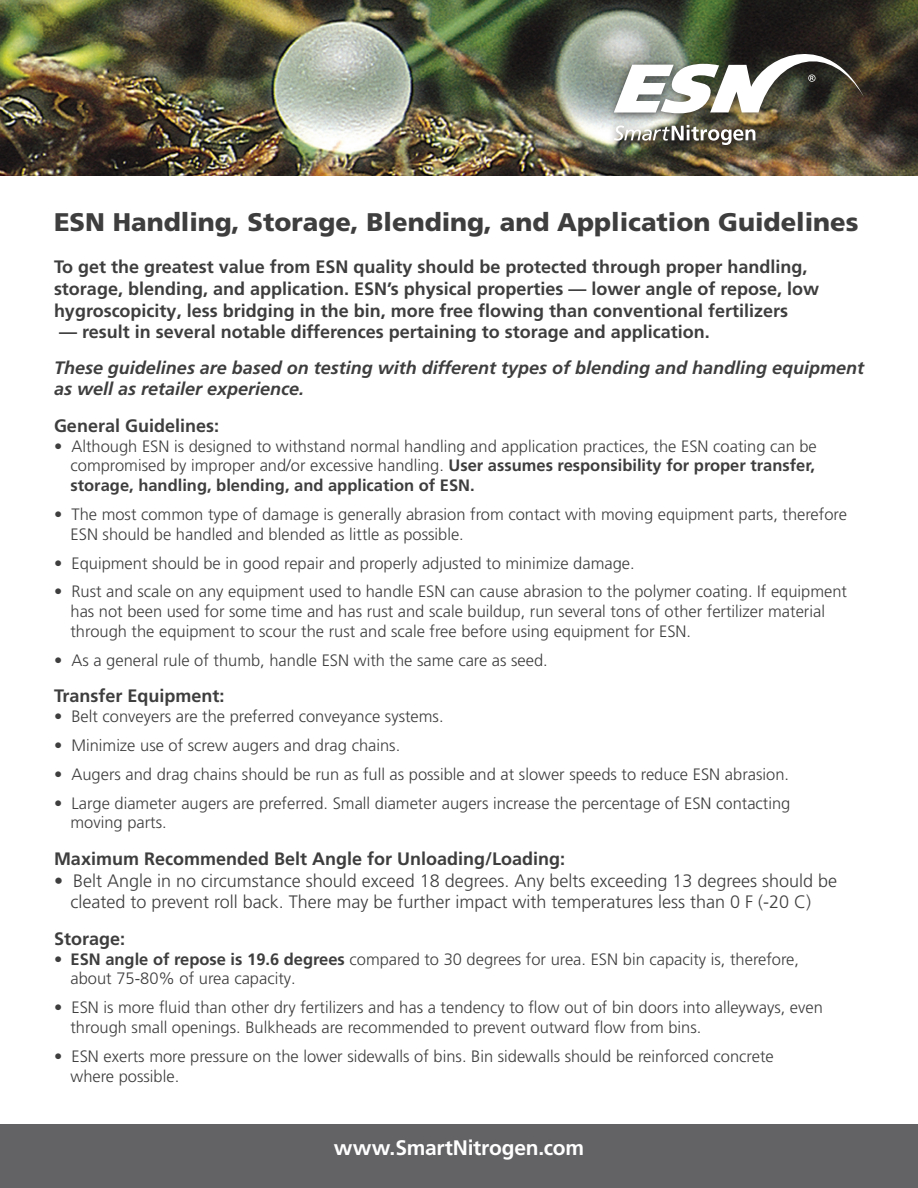
<style>
.page{position:relative;width:918px;height:1188px;background:#fff}
.page>*{position:absolute;margin:0;border:0;box-sizing:border-box;transform-origin:0 0}
.t1{font:900 25.5px "Frutiger LT Pro";color:#3e3e3f}
.Fact_Sheet_Subhead{font:700 21px "Frutiger LT Pro";letter-spacing:-.01em;color:#fff}
.t2{font:700 18px/21.6px "Frutiger LT Pro";color:#3e3e3f}
.t3{font:300 18px/21.6px "Frutiger LT Pro";color:#3e3e3f;text-align:center}
.t4{font:italic 700 18px/21px "Frutiger LT Pro";color:#3e3e3f}
.t5{font:300 16.5px/19.8px "Frutiger LT Pro";color:#3e3e3f}
.s1{font-weight:700}
</style>
<div class="page">
<div style="left:0;top:1124px;width:918px;height:64px;background:#636366"></div>
<img style="left:0;top:0;width:918px;height:176px">
<div style="left:608px;top:47px;width:263px;height:107px;background:#231f20;opacity:.75"></div>
<svg style="left:614px;top:125px;width:141px;height:20px"></svg>
<svg style="left:614px;top:54px;width:250px;height:59px"></svg>
<p class="t1" style="left:54px;top:206px;width:806px">ESN Handling, Storage, Blending, and Application Guidelines</p>
<p class="t2" style="left:54px;top:256px;width:767px">To get the greatest value from ESN quality should be protected through proper handling, storage, blending, and application. ESN’s physical properties — lower angle of repose, low hygroscopicity, less bridging in the bin, more free flowing than conventional fertilizers</p>
<p class="t2" style="left:59px;top:321px;width:652px">— result in several notable differences pertaining to storage and application.</p>
<p class="t4" style="left:54px;top:358px;width:812px">These guidelines are based on testing with different types of blending and handling equipment as well as retailer experience.</p>
<p class="t2" style="left:54px;top:415px;width:167px">General Guidelines:</p>
<p class="t5" style="left:70px;top:436px;width:748px;text-align:justify;text-indent:-16px">• Although ESN is designed to withstand normal handling and application practices, the ESN coating can be compromised by improper and/or excessive handling. <span class="s1">User assumes responsibility for proper transfer, storage, handling, blending, and application of ESN.</span></p>
<p class="t5" style="left:54px;top:505px;width:795px">• The most common type of damage is generally abrasion from contact with moving equipment parts, therefore</p>
<p class="t5" style="left:70px;top:524px;width:395px">ESN should be handled and blended as little as possible.</p>
<p class="t5" style="left:54px;top:553px;width:582px">• Equipment should be in good repair and properly adjusted to minimize damage.</p>
<p class="t5" style="left:70px;top:582px;width:778px;text-indent:-16px">• Rust and scale on any equipment used to handle ESN can cause abrasion to the polymer coating. If equipment has not been used for some time and has rust and scale buildup, run several tons of other fertilizer material through the equipment to scour the rust and scale free before using equipment for ESN.</p>
<p class="t5" style="left:54px;top:650px;width:495px">• As a general rule of thumb, handle ESN with the same care as seed.</p>
<p class="t2" style="left:54px;top:685px;width:172px">Transfer Equipment:</p>
<p class="t5" style="left:54px;top:707px;width:391px">• Belt conveyers are the preferred conveyance systems.</p>
<p class="t5" style="left:54px;top:736px;width:348px">• Minimize use of screw augers and drag chains.</p>
<p class="t5" style="left:54px;top:764px;width:737px">• Augers and drag chains should be run as full as possible and at slower speeds to reduce ESN abrasion.</p>
<p class="t5" style="left:54px;top:793px;width:738px">• Large diameter augers are preferred. Small diameter augers increase the percentage of ESN contacting</p>
<p class="t5" style="left:70px;top:813px;width:98px">moving parts.</p>
<p class="t2" style="left:54px;top:848px;width:513px">Maximum Recommended Belt Angle for Unloading/Loading:</p>
<p class="t3" style="left:54px;top:870px;width:785px">• Belt Angle in no circumstance should exceed 18 degrees. Any belts exceeding 13 degrees should be cleated to prevent roll back. There may be further impact with temperatures less than 0 F (-20 C)</p>
<p class="t2" style="left:54px;top:928px;width:73px">Storage:</p>
<p class="t5" style="left:54px;top:949px;width:747px">• <span class="s1">ESN angle of repose is 19.6 degrees</span> compared to 30 degrees for urea. ESN bin capacity is, therefore,</p>
<p class="t5" style="left:70px;top:969px;width:227px">about 75-80% of urea capacity.</p>
<p class="t5" style="left:70px;top:998px;width:754px;text-indent:-16px">• ESN is more fluid than other dry fertilizers and has a tendency to flow out of bin doors into alleyways, even through small openings. Bulkheads are recommended to prevent outward flow from bins.</p>
<p class="t5" style="left:54px;top:1046px;width:721px">• ESN exerts more pressure on the lower sidewalls of bins. Bin sidewalls should be reinforced concrete</p>
<p class="t5" style="left:70px;top:1066px;width:110px">where possible.</p>
<p class="Fact_Sheet_Subhead" style="left:334px;top:1135px;width:252px">www.SmartNitrogen.com</p>
</div>
